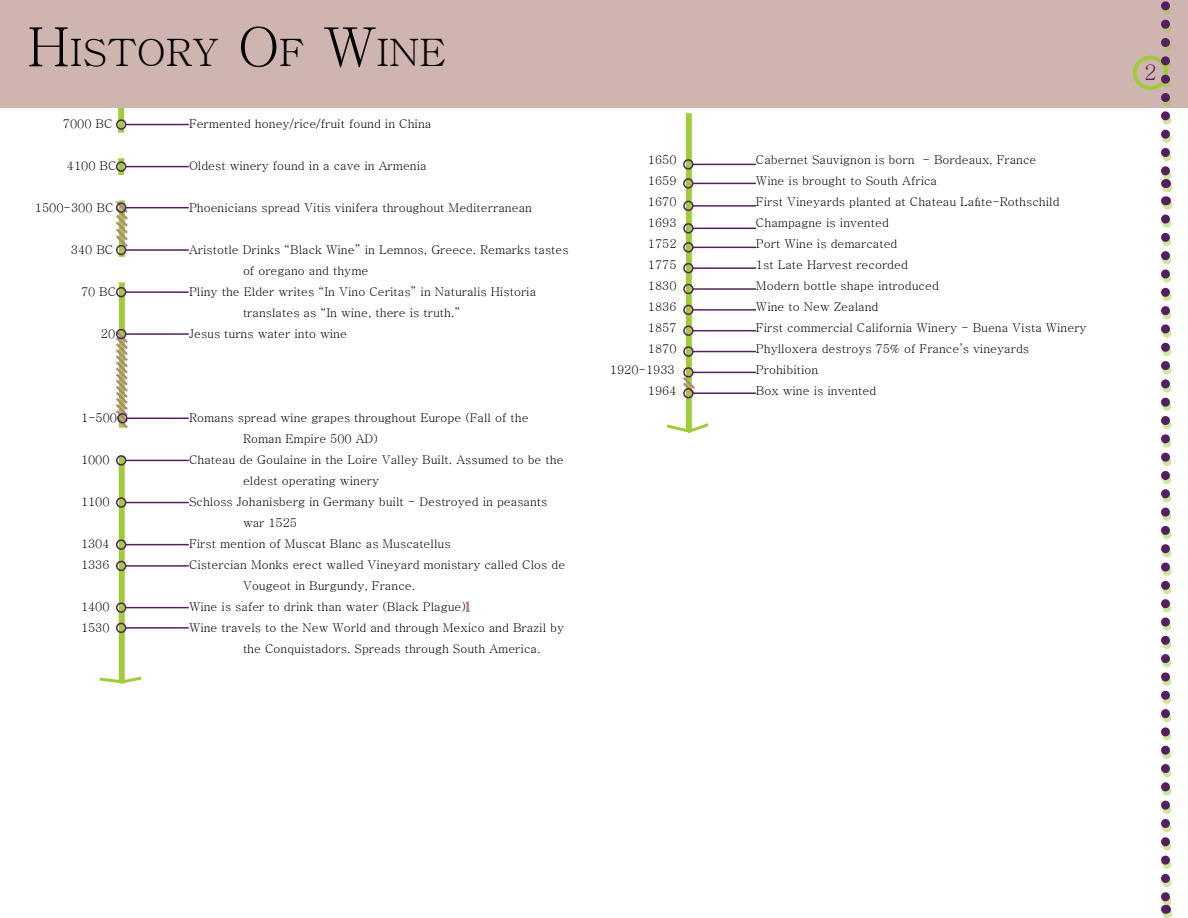
<style>
.page{position:relative;width:1188px;height:918px;background:#fff}
.page>*{position:absolute;margin:0;border:0;box-sizing:border-box;transform-origin:0 0}
.t1{font:37.8px "Batang";color:#000;scale:1.04 1}
.t2{font:21px "Batang";color:#541f5f}
.t3{font:12px/21px "Batang";color:#000}
.s1{font-size:54px}
.s2{color:#b0857a}
</style>
<div class="page">
<div style="left:0;top:0;width:1188px;height:108px;background:#cfb5af"></div>
<div style="left:1133px;top:56px;width:35px;height:34px;border:4px solid #a0cc3a;border-radius:50%"></div>
<svg style="left:1161px;top:219px;width:10px;height:699px"></svg>
<svg style="left:1161px;top:0;width:10px;height:210px"></svg>
<svg style="left:465px;top:601px;width:5px;height:11px"></svg>
<div style="left:119px;top:456px;width:6px;height:227px;background:#a0cc3a"></div>
<svg style="left:99px;top:675px;width:43px;height:9px"></svg>
<div style="left:119px;top:282px;width:6px;height:146px;background:#9fcc3b"></div>
<svg style="left:116px;top:329px;width:14px;height:99px"></svg>
<svg style="left:119px;top:250px;width:6px;height:7px"></svg>
<div style="left:118px;top:158px;width:6px;height:17px;background:#9fcc3b"></div>
<div style="left:118px;top:108px;width:6px;height:25px;background:#9fcc3b"></div>
<svg style="left:116px;top:200px;width:14px;height:50px"></svg>
<div style="left:116px;top:119px;width:10px;height:11px;border:2px solid #54215f;border-radius:50%"></div>
<hr style="left:126px;top:124px;width:63px;height:1px;background:#54215f">
<div style="left:116px;top:161px;width:10px;height:11px;border:2px solid #54215f;border-radius:50%"></div>
<hr style="left:126px;top:166px;width:63px;height:1px;background:#54215f">
<div style="left:116px;top:202px;width:10px;height:11px;border:2px solid #54215f;border-radius:50%"></div>
<hr style="left:126px;top:207px;width:63px;height:1px;background:#54215f">
<div style="left:116px;top:245px;width:10px;height:10px;border:2px solid #54215f;border-radius:50%"></div>
<hr style="left:126px;top:249px;width:63px;height:2px;background:#54215f">
<div style="left:116px;top:287px;width:10px;height:10px;border:2px solid #54215f;border-radius:50%"></div>
<hr style="left:126px;top:291px;width:63px;height:2px;background:#54215f">
<div style="left:116px;top:329px;width:10px;height:10px;border:2px solid #54215f;border-radius:50%"></div>
<hr style="left:126px;top:333px;width:63px;height:2px;background:#54215f">
<div style="left:117px;top:413px;width:10px;height:10px;border:2px solid #54215f;border-radius:50%"></div>
<hr style="left:127px;top:418px;width:62px;height:1px;background:#54215f">
<div style="left:116px;top:455px;width:10px;height:11px;border:2px solid #54215f;border-radius:50%"></div>
<hr style="left:126px;top:460px;width:63px;height:1px;background:#54215f">
<div style="left:116px;top:497px;width:10px;height:11px;border:2px solid #54215f;border-radius:50%"></div>
<hr style="left:126px;top:502px;width:63px;height:1px;background:#54215f">
<div style="left:116px;top:539px;width:10px;height:11px;border:2px solid #54215f;border-radius:50%"></div>
<hr style="left:126px;top:544px;width:63px;height:1px;background:#54215f">
<div style="left:116px;top:561px;width:10px;height:10px;border:2px solid #54215f;border-radius:50%"></div>
<hr style="left:126px;top:565px;width:63px;height:2px;background:#54215f">
<div style="left:116px;top:602px;width:10px;height:11px;border:2px solid #54215f;border-radius:50%"></div>
<hr style="left:126px;top:607px;width:63px;height:1px;background:#54215f">
<div style="left:116px;top:623px;width:10px;height:10px;border:2px solid #54215f;border-radius:50%"></div>
<hr style="left:126px;top:627px;width:63px;height:2px;background:#54215f">
<div style="left:686px;top:113px;width:6px;height:319px;background:#a0cc3a"></div>
<svg style="left:667px;top:421px;width:42px;height:12px"></svg>
<svg style="left:683px;top:377px;width:12px;height:20px"></svg>
<div style="left:683px;top:159px;width:10px;height:11px;border:2px solid #54215f;border-radius:50%"></div>
<hr style="left:693px;top:164px;width:63px;height:1px;background:#54215f">
<div style="left:683px;top:178px;width:10px;height:11px;border:2px solid #54215f;border-radius:50%"></div>
<hr style="left:693px;top:183px;width:63px;height:1px;background:#54215f">
<div style="left:683px;top:201px;width:11px;height:10px;border:2px solid #54215f;border-radius:50%"></div>
<hr style="left:693px;top:205px;width:63px;height:2px;background:#54215f">
<div style="left:683px;top:223px;width:11px;height:11px;border:2px solid #54215f;border-radius:50%"></div>
<hr style="left:693px;top:228px;width:63px;height:1px;background:#54215f">
<div style="left:683px;top:242px;width:11px;height:11px;border:2px solid #54215f;border-radius:50%"></div>
<hr style="left:693px;top:247px;width:63px;height:1px;background:#54215f">
<div style="left:683px;top:263px;width:11px;height:10px;border:2px solid #54215f;border-radius:50%"></div>
<hr style="left:693px;top:267px;width:63px;height:2px;background:#54215f">
<div style="left:683px;top:284px;width:11px;height:10px;border:2px solid #54215f;border-radius:50%"></div>
<hr style="left:693px;top:288px;width:63px;height:2px;background:#54215f">
<div style="left:683px;top:305px;width:11px;height:10px;border:2px solid #54215f;border-radius:50%"></div>
<hr style="left:693px;top:309px;width:63px;height:2px;background:#54215f">
<div style="left:683px;top:326px;width:11px;height:10px;border:2px solid #54215f;border-radius:50%"></div>
<hr style="left:693px;top:330px;width:63px;height:1px;background:#54215f">
<div style="left:683px;top:346px;width:11px;height:11px;border:2px solid #54215f;border-radius:50%"></div>
<hr style="left:693px;top:351px;width:63px;height:1px;background:#54215f">
<div style="left:683px;top:367px;width:11px;height:11px;border:2px solid #54215f;border-radius:50%"></div>
<hr style="left:693px;top:372px;width:63px;height:1px;background:#54215f">
<div style="left:683px;top:388px;width:11px;height:10px;border:2px solid #54215f;border-radius:50%"></div>
<hr style="left:693px;top:392px;width:63px;height:2px;background:#54215f">
<h1 class="t1" style="left:27px;top:34px;width:404px"><span class="s1">H</span>ISTORY <span class="s1">O</span>F <span class="s1">W</span>INE</h1>
<p class="t3" style="left:63px;top:113px;width:51px">7000 BC</p>
<p class="t3" style="left:189px;top:113px;width:244px">Fermented honey/rice/fruit found in China</p>
<p class="t3" style="left:67px;top:155px;width:51px">4100 BC</p>
<p class="t3" style="left:189px;top:155px;width:239px">Oldest winery found in a cave in Armenia</p>
<p class="t3" style="left:35px;top:197px;width:80px">1500-300 BC</p>
<p class="t3" style="left:189px;top:197px;width:345px">Phoenicians spread Vitis vinifera throughout Mediterranean</p>
<p class="t3" style="left:71px;top:239px;width:44px">340 BC</p>
<p class="t3" style="left:243px;top:239px;width:327px;text-indent:-54px">Aristotle Drinks “Black Wine” in Lemnos, Greece. Remarks tastes of oregano and thyme</p>
<p class="t3" style="left:81px;top:281px;width:37px">70 BC</p>
<p class="t3" style="left:243px;top:281px;width:295px;text-indent:-54px">Pliny the Elder writes “In Vino Ceritas” in Naturalis Historia translates as “In wine, there is truth.”</p>
<p class="t3" style="left:101px;top:323px;width:16px">20</p>
<p class="t3" style="left:189px;top:323px;width:159px">Jesus turns water into wine</p>
<p class="t3" style="left:81px;top:407px;width:38px">1-500</p>
<p class="t3" style="left:243px;top:407px;width:287px;text-indent:-54px">Romans spread wine grapes throughout Europe (Fall of the<br>Roman Empire 500 AD)</p>
<p class="t3" style="left:81px;top:449px;width:30px">1000</p>
<p class="t3" style="left:243px;top:449px;width:322px;text-indent:-54px">Chateau de Goulaine in the Loire Valley Built. Assumed to be the eldest operating winery</p>
<p class="t3" style="left:81px;top:491px;width:30px">1100</p>
<p class="t3" style="left:243px;top:491px;width:306px;text-indent:-54px">Schloss Johanisberg in Germany built - Destroyed in peasants war 1525</p>
<p class="t3" style="left:81px;top:533px;width:30px">1304</p>
<p class="t3" style="left:189px;top:533px;width:263px">First mention of Muscat Blanc as Muscatellus</p>
<p class="t3" style="left:81px;top:554px;width:30px">1336</p>
<p class="t3" style="left:243px;top:554px;width:324px;text-indent:-54px">Cistercian Monks erect walled Vineyard monistary called Clos de<br>Vougeot in Burgundy, France.</p>
<p class="t3" style="left:81px;top:596px;width:30px">1400</p>
<p class="t3" style="left:189px;top:596px;width:282px">Wine is safer to drink than water (Black Plague)<span class="s2">l</span></p>
<p class="t3" style="left:81px;top:617px;width:30px">1530</p>
<p class="t3" style="left:243px;top:617px;width:323px;text-indent:-54px">Wine travels to the New World and through Mexico and Brazil by the Conquistadors. Spreads through South America.</p>
<p class="t3" style="left:648px;top:149px;width:30px">1650</p>
<p class="t3" style="left:756px;top:149px;width:282px">Cabernet Sauvignon is born - Bordeaux, France</p>
<p class="t3" style="left:648px;top:170px;width:30px">1659</p>
<p class="t3" style="left:756px;top:170px;width:183px">Wine is brought to South Africa</p>
<p class="t3" style="left:648px;top:191px;width:30px">1670</p>
<p class="t3" style="left:756px;top:191px;width:305px">First Vineyards planted at Chateau Lafite-Rothschild</p>
<p class="t3" style="left:648px;top:212px;width:30px">1693</p>
<p class="t3" style="left:756px;top:212px;width:134px">Champagne is invented</p>
<p class="t3" style="left:648px;top:233px;width:30px">1752</p>
<p class="t3" style="left:756px;top:233px;width:143px">Port Wine is demarcated</p>
<p class="t3" style="left:648px;top:254px;width:30px">1775</p>
<p class="t3" style="left:756px;top:254px;width:154px">1st Late Harvest recorded</p>
<p class="t3" style="left:648px;top:275px;width:30px">1830</p>
<p class="t3" style="left:756px;top:275px;width:184px">Modern bottle shape introduced</p>
<p class="t3" style="left:648px;top:296px;width:30px">1836</p>
<p class="t3" style="left:756px;top:296px;width:124px">Wine to New Zealand</p>
<p class="t3" style="left:648px;top:317px;width:30px">1857</p>
<p class="t3" style="left:756px;top:317px;width:332px">First commercial California Winery - Buena Vista Winery</p>
<p class="t3" style="left:648px;top:338px;width:30px">1870</p>
<p class="t3" style="left:756px;top:338px;width:275px">Phylloxera destroys 75% of France’s vineyards</p>
<p class="t3" style="left:610px;top:359px;width:66px">1920-1933</p>
<p class="t3" style="left:756px;top:359px;width:64px">Prohibition</p>
<p class="t3" style="left:648px;top:380px;width:30px">1964</p>
<p class="t3" style="left:756px;top:380px;width:122px">Box wine is invented</p>
<h2 class="t2" style="left:1144px;top:62px;width:14px">2</h2>
</div>
